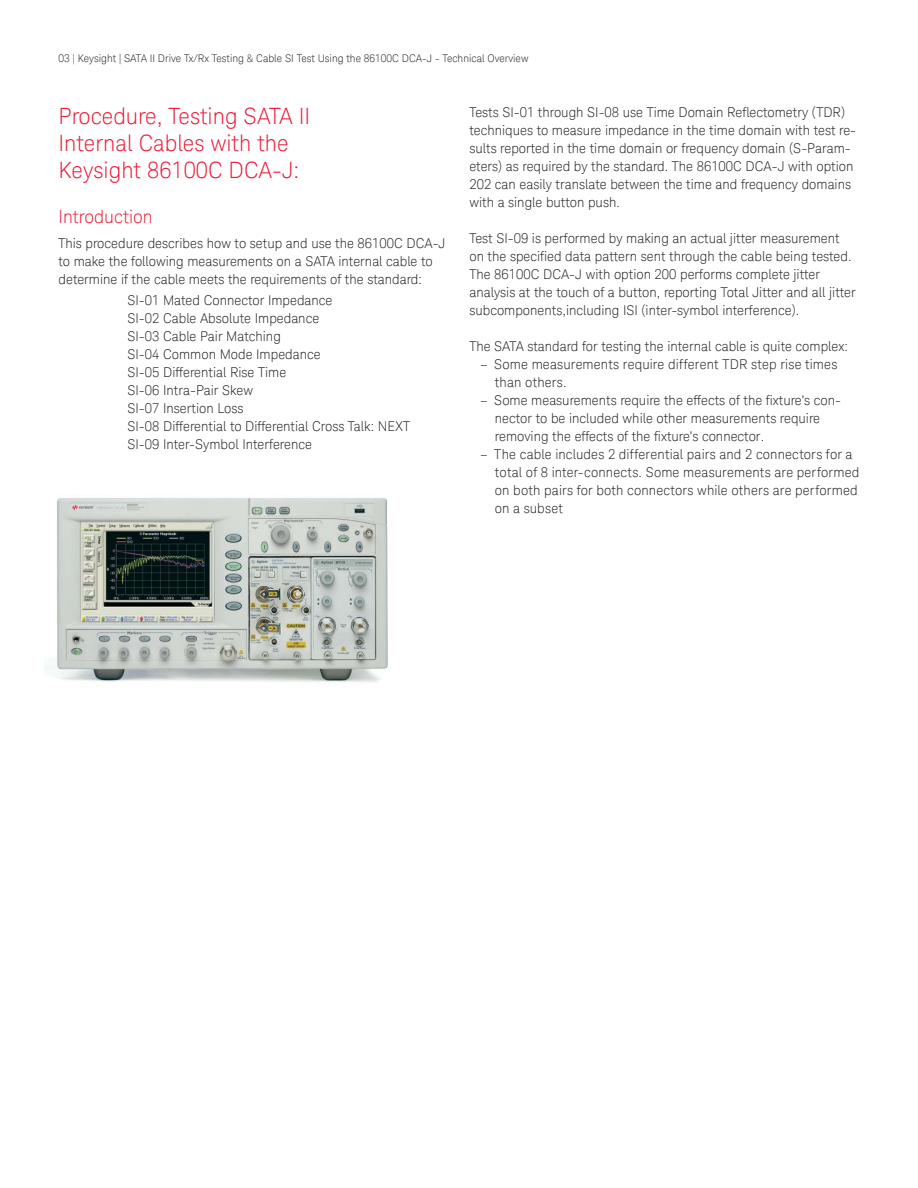
<style>
.page{position:relative;width:918px;height:1188px;background:#fff}
.page>*{position:absolute;margin:0;border:0;box-sizing:border-box;transform-origin:0 0}
.t1{font:300 22.5px/27px "Keysight Sans";color:#ed1a37}
.t2{font:300 18px "Keysight Sans";color:#ed1a37}
.t3{font:300 13.5px/18px "Keysight Sans";color:#231f20}
.t4{font:300 10.5px "Keysight Sans";color:#231f20}
</style>
<div class="page">
<img style="left:46px;top:498px;width:342px;height:185px">
<p class="t4" style="left:59px;top:53px;width:471px">03 | Keysight | SATA II Drive Tx/Rx Testing &amp; Cable SI Test Using the 86100C DCA-J - Technical Overview</p>
<h1 class="t1" style="left:59px;top:104px;width:253px">Procedure, Testing SATA II<br>Internal Cables with the<br>Keysight 86100C DCA-J:</h1>
<h2 class="t2" style="left:59px;top:208px;width:96px">Introduction</h2>
<p class="t3" style="left:59px;top:235px;width:389px">This procedure describes how to setup and use the 86100C DCA-J to make the following measurements on a SATA internal cable to determine if the cable meets the requirements of the standard:</p>
<p class="t3" style="left:128px;top:292px;width:284px">SI-01 Mated Connector Impedance<br>SI-02 Cable Absolute Impedance<br>SI-03 Cable Pair Matching<br>SI-04 Common Mode Impedance<br>SI-05 Differential Rise Time<br>SI-06 Intra-Pair Skew<br>SI-07 Insertion Loss<br>SI-08 Differential to Differential Cross Talk: NEXT<br>SI-09 Inter-Symbol Interference</p>
<p class="t3" style="left:469px;top:104px;width:388px">Tests SI-01 through SI-08 use Time Domain Reflectometry (TDR) techniques to measure impedance in the time domain with test re&shy;sults reported in the time domain or frequency domain (S-Param&shy;eters) as required by the standard. The 86100C DCA-J with option 202 can easily translate between the time and frequency domains with a single button push.</p>
<p class="t3" style="left:469px;top:230px;width:388px">Test SI-09 is performed by making an actual jitter measurement on the specified data pattern sent through the cable being tested.<br>The 86100C DCA-J with option 200 performs complete jitter analysis at the touch of a button, reporting Total Jitter and all jitter subcomponents,including ISI (inter-symbol interference).</p>
<p class="t3" style="left:469px;top:338px;width:380px">The SATA standard for testing the internal cable is quite complex:</p>
<p class="t3" style="left:495px;top:356px;width:344px;text-indent:-15px">– Some measurements require different TDR step rise times than others.</p>
<p class="t3" style="left:495px;top:392px;width:348px;text-indent:-15px">– Some measurements require the effects of the fixture’s con&shy;nector to be included while other measurements require removing the effects of the fixture’s connector.</p>
<p class="t3" style="left:495px;top:446px;width:366px;text-indent:-15px">– The cable includes 2 differential pairs and 2 connectors for a total of 8 inter-connects. Some measurements are performed on both pairs for both connectors while others are performed on a subset</p>
</div>
